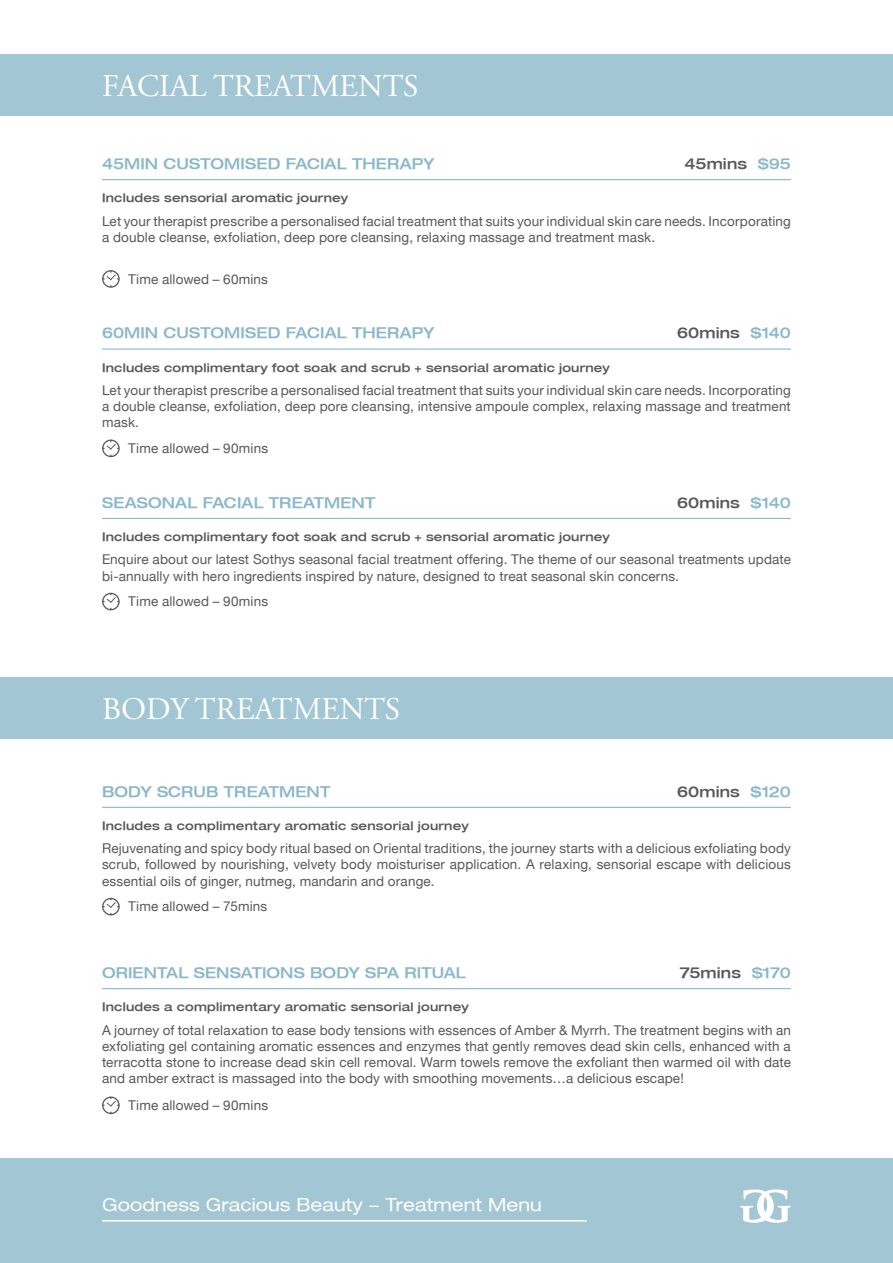
<style>
.page{position:relative;width:893px;height:1263px;background:#fff}
.page>*{position:absolute;margin:0;border:0;box-sizing:border-box;transform-origin:0 0}
.t1{font:31.5px "Adobe Garamond Pro";color:#fff}
.t2{font:expanded 18px "Helvetica Neue LT";color:#fff}
.Face_Therapy_Heading{font:500 expanded 15px "Helvetica Neue LT";letter-spacing:.005em;color:#89b8ca}
.Face_Therapy_Heading-2{font:500 expanded 15px "Helvetica Neue LT";letter-spacing:.01em;color:#57585a}
.t3{font:13.5px/16.2px "Helvetica Neue LT";letter-spacing:.01em;color:#57585a;text-align:justify}
.t4{font:500 expanded 12px "Helvetica Neue LT";letter-spacing:.02em;color:#57585a}
.s1{color:#89b8ca}
</style>
<div class="page">
<div style="left:0;top:1159px;width:893px;height:104px;background:#a2c6d4"></div>
<svg style="left:740px;top:1189px;width:51px;height:34px"></svg>
<hr style="left:102px;top:1220px;width:485px;height:1px;background:#fff">
<div style="left:0;top:54px;width:893px;height:61px;background:#a2c6d4"></div>
<div style="left:0;top:678px;width:893px;height:61px;background:#a2c6d4"></div>
<hr style="left:102px;top:518px;width:689px;height:1px;background:#89b8ca">
<svg style="left:102px;top:593px;width:18px;height:17px"></svg>
<hr style="left:102px;top:807px;width:689px;height:1px;background:#89b8ca">
<svg style="left:102px;top:898px;width:18px;height:17px"></svg>
<hr style="left:102px;top:988px;width:689px;height:1px;background:#89b8ca">
<svg style="left:102px;top:1096px;width:18px;height:18px"></svg>
<hr style="left:102px;top:179px;width:689px;height:1px;background:#89b8ca">
<svg style="left:102px;top:270px;width:18px;height:18px"></svg>
<hr style="left:102px;top:348px;width:689px;height:2px;background:#89b8ca">
<svg style="left:102px;top:439px;width:18px;height:18px"></svg>
<p class="t1" style="left:102px;top:67px;width:318px">FACIAL TREATMENTS</p>
<p class="Face_Therapy_Heading" style="left:102px;top:154px;width:334px">45MIN CUSTOMISED FACIAL THERAPY</p>
<p class="Face_Therapy_Heading-2" style="left:684px;top:154px;width:108px">45mins <span class="s1">$95</span></p>
<p class="t4" style="left:102px;top:190px;width:247px">Includes sensorial aromatic journey</p>
<p class="t3" style="left:102px;top:212px;width:690px">Let your therapist prescribe a personalised facial treatment that suits your individual skin care needs. Incorporating a double cleanse, exfoliation, deep pore cleansing, relaxing massage and treatment mask.</p>
<p class="t3" style="left:128px;top:271px;width:141px">Time allowed – 60mins</p>
<p class="Face_Therapy_Heading" style="left:102px;top:324px;width:334px">60MIN CUSTOMISED FACIAL THERAPY</p>
<p class="Face_Therapy_Heading-2" style="left:677px;top:324px;width:115px">60mins <span class="s1">$140</span></p>
<p class="t4" style="left:102px;top:360px;width:509px">Includes complimentary foot soak and scrub + sensorial aromatic journey</p>
<p class="t3" style="left:102px;top:382px;width:690px">Let your therapist prescribe a personalised facial treatment that suits your individual skin care needs. Incorporating a double cleanse, exfoliation, deep pore cleansing, intensive ampoule complex, relaxing massage and treatment mask.</p>
<p class="t3" style="left:128px;top:440px;width:141px">Time allowed – 90mins</p>
<p class="Face_Therapy_Heading" style="left:102px;top:493px;width:275px">SEASONAL FACIAL TREATMENT</p>
<p class="Face_Therapy_Heading-2" style="left:677px;top:493px;width:115px">60mins <span class="s1">$140</span></p>
<p class="t4" style="left:102px;top:529px;width:509px">Includes complimentary foot soak and scrub + sensorial aromatic journey</p>
<p class="t3" style="left:102px;top:551px;width:690px">Enquire about our latest Sothys seasonal facial treatment offering. The theme of our seasonal treatments update bi-annually with hero ingredients inspired by nature, designed to treat seasonal skin concerns.</p>
<p class="t3" style="left:128px;top:593px;width:141px">Time allowed – 90mins</p>
<p class="t1" style="left:102px;top:690px;width:300px">BODY TREATMENTS</p>
<p class="Face_Therapy_Heading" style="left:102px;top:782px;width:230px">BODY SCRUB TREATMENT</p>
<p class="Face_Therapy_Heading-2" style="left:677px;top:782px;width:115px">60mins <span class="s1">$120</span></p>
<p class="t4" style="left:102px;top:818px;width:368px">Includes a complimentary aromatic sensorial journey</p>
<p class="t3" style="left:102px;top:840px;width:690px">Rejuvenating and spicy body ritual based on Oriental traditions, the journey starts with a delicious exfoliating body scrub, followed by nourishing, velvety body moisturiser application. A relaxing, sensorial escape with delicious essential oils of ginger, nutmeg, mandarin and orange.</p>
<p class="t3" style="left:128px;top:898px;width:140px">Time allowed – 75mins</p>
<p class="Face_Therapy_Heading" style="left:102px;top:963px;width:365px">ORIENTAL SENSATIONS BODY SPA RITUAL</p>
<p class="Face_Therapy_Heading-2" style="left:680px;top:963px;width:113px">75mins <span class="s1">$170</span></p>
<p class="t4" style="left:102px;top:999px;width:368px">Includes a complimentary aromatic sensorial journey</p>
<p class="t3" style="left:102px;top:1021px;width:690px">A journey of total relaxation to ease body tensions with essences of Amber &amp; Myrrh. The treatment begins with an exfoliating gel containing aromatic essences and enzymes that gently removes dead skin cells, enhanced with a terracotta stone to increase dead skin cell removal. Warm towels remove the exfoliant then warmed oil with date and amber extract is massaged into the body with smoothing movements…a delicious escape!</p>
<p class="t3" style="left:128px;top:1097px;width:141px">Time allowed – 90mins</p>
<p class="t2" style="left:102px;top:1194px;width:441px">Goodness Gracious Beauty - Treatment Menu</p>
</div>
